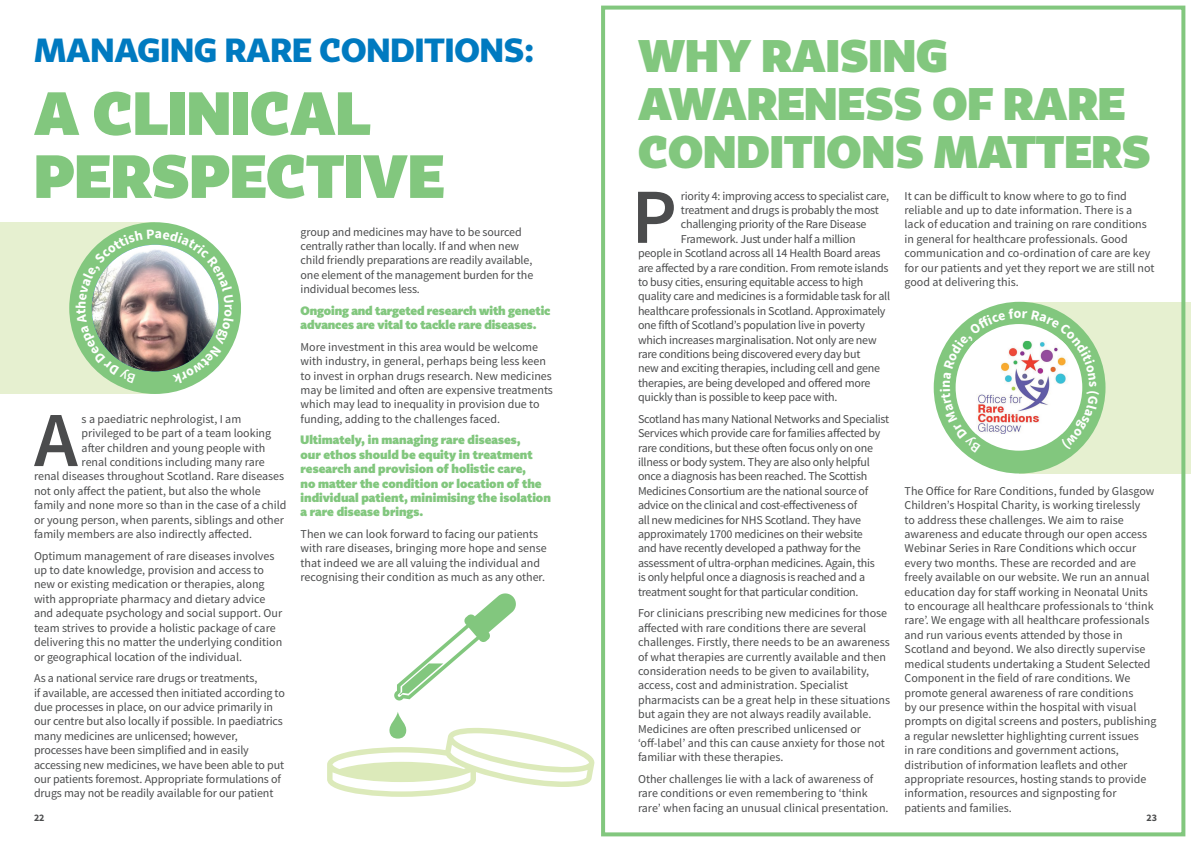
<style>
.page{position:relative;width:1191px;height:842px;background:#fff}
.page>*{position:absolute;margin:0;border:0;box-sizing:border-box;transform-origin:0 0}
.t1{font:600 78.1px "Source Sans Pro";color:#4b4c4d}
.t2{font:500 60px/63px "Tabac Sans";color:#82c77e}
.t3{font:500 45px/48px "Tabac Sans";color:#82c77e}
.t4{font:700 33px "Tabac Sans";color:#007ac0}
.t5{font:12px/14.4px "Source Sans Pro";letter-spacing:-.005em;color:#4b4c4d}
.t6{font:500 12px/14.4px "Tabac Sans";color:#82c77e}
.t7{font:700 10px "Source Sans Pro";color:#4b4c4d}
</style>
<div class="page">
<div style="left:1020px;top:302px;width:171px;height:171px;background:#e6f0d0"></div>
<div style="left:601px;top:6px;width:584px;height:830px;border:4px solid #82c77e"></div>
<svg style="left:394px;top:593px;width:122px;height:108px"></svg>
<svg style="left:327px;top:712px;width:268px;height:85px"></svg>
<div style="left:0;top:222px;width:155px;height:172px;background:#e6f0d0"></div>
<div style="left:69px;top:222px;width:172px;height:172px;background:#82c77e;border-radius:50%"></div>
<div style="left:933px;top:302px;width:172px;height:171px;background:#82c77e;border-radius:50%"></div>
<svg style="left:940px;top:308px;width:159px;height:145px"></svg>
<img style="left:76px;top:229px;width:158px;height:156px">
<p class="t4" style="left:34px;top:30px;width:501px">MANAGING RARE CONDITIONS:</p>
<p class="t2" style="left:34px;top:82px;width:411px">A CLINICAL<br>PERSPECTIVE</p>
<p class="t3" style="left:638px;top:32px;width:514px">WHY RAISING<br>AWARENESS OF RARE<br>CONDITIONS MATTERS</p>
<p class="t1" style="left:631px;top:166px;width:47px">P</p>
<p class="t5" style="left:681px;top:188px;width:210px">riority 4: improving access to specialist care,</p>
<p class="t5" style="left:904px;top:188px;width:251px">It can be difficult to know where to go to find reliable and up to date information. There is a lack of education and training on rare conditions in general for healthcare professionals. Good communication and co-ordination of care are key for our patients and yet they report we are still not good at delivering this.</p>
<p class="t5" style="left:681px;top:203px;width:199px">treatment and drugs is probably the most</p>
<p class="t5" style="left:681px;top:217px;width:187px">challenging priority of the Rare Disease</p>
<p class="t5" style="left:681px;top:232px;width:176px">Framework. Just under half a million</p>
<p class="t5" style="left:638px;top:246px;width:244px">people in Scotland across all 14 Health Board areas</p>
<p class="t5" style="left:638px;top:260px;width:252px">are affected by a rare condition. From remote islands</p>
<p class="t5" style="left:638px;top:275px;width:227px">to busy cities, ensuring equitable access to high</p>
<p class="t5" style="left:638px;top:289px;width:254px">quality care and medicines is a formidable task for all</p>
<p class="t5" style="left:638px;top:304px;width:249px">healthcare professionals in Scotland. Approximately</p>
<p class="t5" style="left:638px;top:318px;width:229px">one fifth of Scotland’s population live in poverty</p>
<p class="t5" style="left:638px;top:332px;width:240px">which increases marginalisation. Not only are new</p>
<p class="t5" style="left:638px;top:347px;width:224px">rare conditions being discovered every day but</p>
<p class="t5" style="left:638px;top:361px;width:244px">new and exciting therapies, including cell and gene</p>
<p class="t5" style="left:638px;top:376px;width:234px">therapies, are being developed and offered more</p>
<p class="t5" style="left:638px;top:390px;width:201px">quickly than is possible to keep pace with.</p>
<p class="t5" style="left:638px;top:412px;width:253px">Scotland has many National Networks and Specialist Services which provide care for families affected by rare conditions, but these often focus only on one illness or body system. They are also only helpful once a diagnosis has been reached. The Scottish Medicines Consortium are the national source of advice on the clinical and cost-effectiveness of<br>all new medicines for NHS Scotland. They have approximately 1700 medicines on their website<br>and have recently developed a pathway for the assessment of ultra-orphan medicines. Again, this<br>is only helpful once a diagnosis is reached and a treatment sought for that particular condition.</p>
<p class="t5" style="left:638px;top:606px;width:253px">For clinicians prescribing new medicines for those affected with rare conditions there are several challenges. Firstly, there needs to be an awareness of what therapies are currently available and then consideration needs to be given to availability, access, cost and administration. Specialist pharmacists can be a great help in these situations but again they are not always readily available.<br>Medicines are often prescribed unlicensed or ‘off-label’ and this can cause anxiety for those not familiar with these therapies.</p>
<p class="t5" style="left:638px;top:772px;width:252px">Other challenges lie with a lack of awareness of rare conditions or even remembering to ‘think rare’ when facing an unusual clinical presentation.</p>
<p class="t5" style="left:300px;top:224px;width:234px">group and medicines may have to be sourced centrally rather than locally. If and when new child friendly preparations are readily available, one element of the management burden for the individual becomes less.</p>
<p class="t6" style="left:300px;top:303px;width:251px">Ongoing and targeted research with genetic advances are vital to tackle rare diseases.</p>
<p class="t5" style="left:300px;top:340px;width:254px">More investment in this area would be welcome with industry, in general, perhaps being less keen to invest in orphan drugs research. New medicines may be limited and often are expensive treatments which may lead to inequality in provision due to funding, adding to the challenges faced.</p>
<p class="t6" style="left:300px;top:433px;width:252px">Ultimately, in managing rare diseases,<br>our ethos should be equity in treatment research and provision of holistic care,<br>no matter the condition or location of the individual patient, minimising the isolation a rare disease brings.</p>
<p class="t5" style="left:300px;top:527px;width:248px">Then we can look forward to facing our patients with rare diseases, bringing more hope and sense that indeed we are all valuing the individual and recognising their condition as much as any other.</p>
<p class="t1" style="left:34px;top:389px;width:45px">A</p>
<p class="t5" style="left:82px;top:412px;width:161px">s a paediatric nephrologist, I am</p>
<p class="t5" style="left:82px;top:426px;width:191px">privileged to be part of a team looking</p>
<p class="t5" style="left:82px;top:440px;width:185px">after children and young people with</p>
<p class="t5" style="left:82px;top:455px;width:185px">renal conditions including many rare</p>
<p class="t5" style="left:34px;top:469px;width:252px">renal diseases throughout Scotland. Rare diseases</p>
<p class="t5" style="left:34px;top:484px;width:228px">not only affect the patient, but also the whole</p>
<p class="t5" style="left:34px;top:498px;width:254px">family and none more so than in the case of a child</p>
<p class="t5" style="left:34px;top:512px;width:251px">or young person, when parents, siblings and other</p>
<p class="t5" style="left:34px;top:527px;width:219px">family members are also indirectly affected.</p>
<p class="t5" style="left:34px;top:548px;width:250px">Optimum management of rare diseases involves up to date knowledge, provision and access to new or existing medication or therapies, along with appropriate pharmacy and dietary advice and adequate psychology and social support. Our team strives to provide a holistic package of care delivering this no matter the underlying condition or geographical location of the individual.</p>
<p class="t5" style="left:34px;top:671px;width:252px">As a national service rare drugs or treatments,<br>if available, are accessed then initiated according to due processes in place, on our advice primarily in our centre but also locally if possible. In paediatrics many medicines are unlicensed; however, processes have been simplified and in easily accessing new medicines, we have been able to put our patients foremost. Appropriate formulations of drugs may not be readily available for our patient</p>
<p class="t5" style="left:904px;top:484px;width:253px">The Office for Rare Conditions, funded by Glasgow Children’s Hospital Charity, is working tirelessly<br>to address these challenges. We aim to raise awareness and educate through our open access Webinar Series in Rare Conditions which occur every two months. These are recorded and are freely available on our website. We run an annual education day for staff working in Neonatal Units to encourage all healthcare professionals to ‘think rare’. We engage with all healthcare professionals and run various events attended by those in Scotland and beyond. We also directly supervise medical students undertaking a Student Selected Component in the field of rare conditions. We promote general awareness of rare conditions<br>by our presence within the hospital with visual prompts on digital screens and posters, publishing a regular newsletter highlighting current issues<br>in rare conditions and government actions, distribution of information leaflets and other appropriate resources, hosting stands to provide information, resources and signposting for patients and families.</p>
<p class="t7" style="left:34px;top:811px;width:12px">22</p>
<p class="t7" style="left:1146px;top:811px;width:12px">23</p>
</div>
